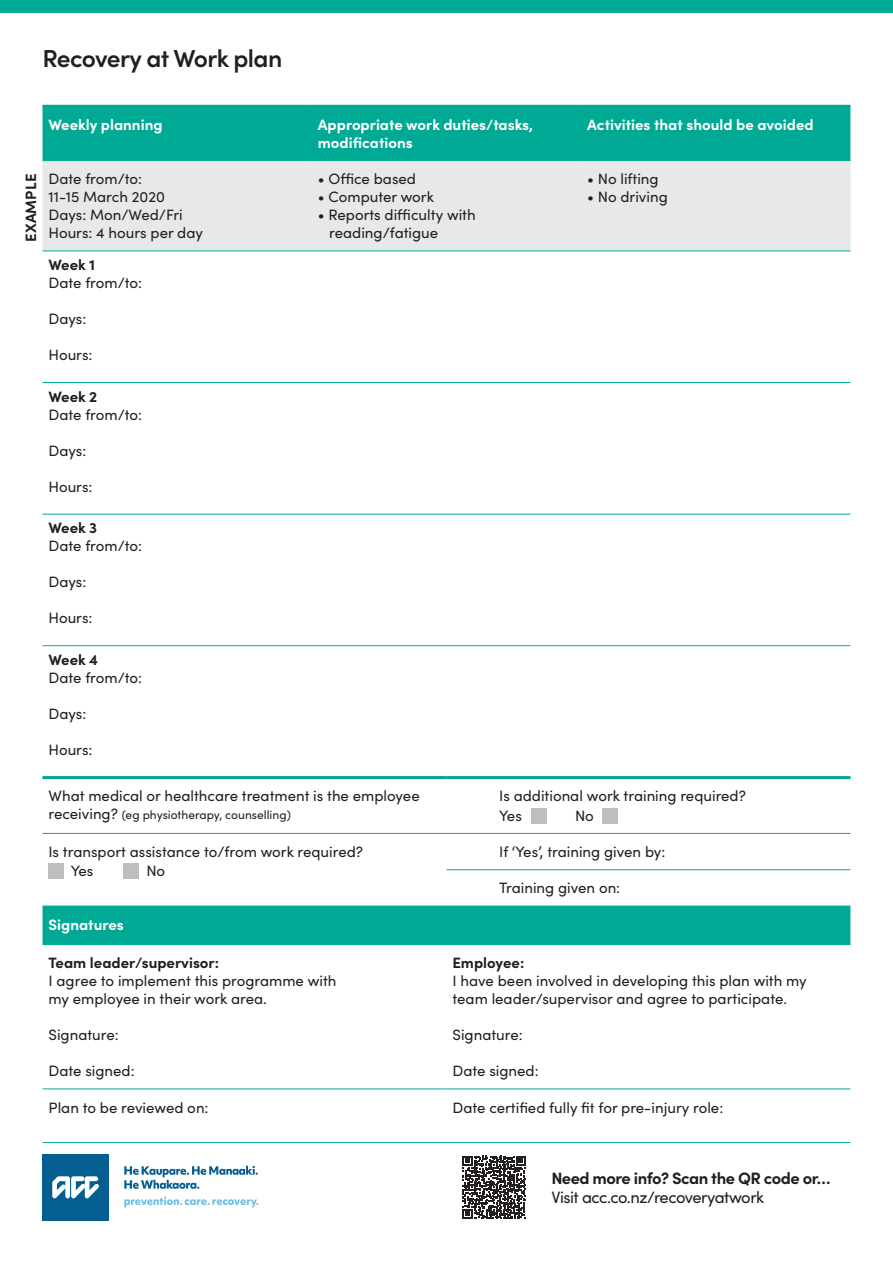
<style>
.page{position:relative;width:893px;height:1263px;background:#fff}
.page>*{position:absolute;margin:0;border:0;box-sizing:border-box;transform-origin:0 0}
.Main_Heading{font:600 24.6px "Sofia Pro";letter-spacing:-.025em;color:#231f20}
.t1{font:700 16.5px "Sofia Pro";letter-spacing:-.03em;color:#231f20}
.t2{font:16.5px "Sofia Pro";letter-spacing:-.03em;color:#231f20}
.Body_Copy_Black{font:15px/18px "Sofia Pro";color:#231f20}
.Body_Copy_Black-2{font:700 15px/18px "Sofia Pro";color:#fff}
.t3{font:700 15px "Sofia Pro";color:#231f20}
.Body_Copy_Black-3{font:12px "Sofia Pro";color:#231f20}
.s1{font-size:15px}
</style>
<div class="page">
<div style="left:0;top:0;width:893px;height:12px;background:#00a994"></div>
<div style="left:43px;top:108px;width:807px;height:52px;background:#00a994"></div>
<div style="left:43px;top:161px;width:807px;height:90px;background:#e7e8e8"></div>
<hr style="left:43px;top:105px;width:269px;height:3px;background:#00a994">
<hr style="left:312px;top:105px;width:269px;height:3px;background:#00a994">
<hr style="left:581px;top:105px;width:269px;height:3px;background:#00a994">
<hr style="left:43px;top:160px;width:269px;height:1px;background:#00a994">
<hr style="left:312px;top:160px;width:269px;height:1px;background:#00a994">
<hr style="left:581px;top:160px;width:269px;height:1px;background:#00a994">
<hr style="left:43px;top:251px;width:269px;height:1px;background:#00a994">
<hr style="left:312px;top:251px;width:269px;height:1px;background:#00a994">
<hr style="left:581px;top:251px;width:269px;height:1px;background:#00a994">
<hr style="left:43px;top:382px;width:269px;height:1px;background:#00a994">
<hr style="left:312px;top:382px;width:269px;height:1px;background:#00a994">
<hr style="left:581px;top:382px;width:269px;height:1px;background:#00a994">
<hr style="left:43px;top:514px;width:269px;height:1px;background:#00a994">
<hr style="left:312px;top:514px;width:269px;height:1px;background:#00a994">
<hr style="left:581px;top:514px;width:269px;height:1px;background:#00a994">
<hr style="left:43px;top:645px;width:269px;height:1px;background:#00a994">
<hr style="left:312px;top:645px;width:269px;height:1px;background:#00a994">
<hr style="left:581px;top:645px;width:269px;height:1px;background:#00a994">
<svg style="left:124px;top:1166px;width:134px;height:23px"></svg>
<div style="left:43px;top:1154px;width:66px;height:66px;background:#045e8f"></div>
<svg style="left:124px;top:1196px;width:134px;height:11px"></svg>
<svg style="left:52px;top:1176px;width:47px;height:22px"></svg>
<hr style="left:43px;top:1142px;width:807px;height:1px;background:#00a994">
<svg style="left:463px;top:1156px;width:63px;height:63px"></svg>
<div style="left:43px;top:907px;width:807px;height:37px;background:#00a994"></div>
<hr style="left:43px;top:776px;width:403px;height:3px;background:#00a994">
<hr style="left:446px;top:776px;width:404px;height:3px;background:#00a994">
<hr style="left:43px;top:833px;width:403px;height:1px;background:#00a994">
<hr style="left:446px;top:833px;width:404px;height:1px;background:#00a994">
<hr style="left:446px;top:869px;width:404px;height:1px;background:#00a994">
<hr style="left:43px;top:906px;width:403px;height:1px;background:#00a994">
<hr style="left:446px;top:906px;width:404px;height:1px;background:#00a994">
<hr style="left:43px;top:944px;width:403px;height:1px;background:#00a994">
<hr style="left:446px;top:944px;width:404px;height:1px;background:#00a994">
<hr style="left:43px;top:1088px;width:403px;height:1px;background:#00a994">
<hr style="left:446px;top:1088px;width:404px;height:1px;background:#00a994">
<div style="left:531px;top:808px;width:16px;height:15px;background:#bcbec0"></div>
<div style="left:48px;top:863px;width:15px;height:16px;background:#bcbec0"></div>
<div style="left:602px;top:808px;width:16px;height:15px;background:#bcbec0"></div>
<div style="left:123px;top:863px;width:16px;height:16px;background:#bcbec0"></div>
<p class="Main_Heading" style="left:43px;top:39px;width:241px">Recovery at Work plan</p>
<p class="t3" style="left:20px;top:242px;width:70px;rotate:-90deg">EXAMPLE</p>
<p class="Body_Copy_Black-2" style="left:49px;top:114px;width:116px">Weekly planning</p>
<p class="Body_Copy_Black-2" style="left:318px;top:114px;width:217px">Appropriate work duties/tasks, modifications</p>
<p class="Body_Copy_Black-2" style="left:587px;top:114px;width:228px">Activities that should be avoided</p>
<p class="Body_Copy_Black" style="left:49px;top:169px;width:95px">Date from/to:</p>
<p class="Body_Copy_Black" style="left:49px;top:187px;width:118px">11-15 March 2020</p>
<p class="Body_Copy_Black" style="left:49px;top:205px;width:136px">Days: Mon/Wed/Fri</p>
<p class="Body_Copy_Black" style="left:49px;top:223px;width:156px">Hours: 4 hours per day</p>
<p class="Body_Copy_Black" style="left:587px;top:169px;width:73px">• No lifting</p>
<p class="Body_Copy_Black" style="left:587px;top:187px;width:82px">• No driving</p>
<p class="Body_Copy_Black" style="left:318px;top:169px;width:100px">• Office based</p>
<p class="Body_Copy_Black" style="left:318px;top:187px;width:118px">• Computer work</p>
<p class="Body_Copy_Black" style="left:329px;top:205px;width:148px;text-indent:-11px">• Reports difficulty with reading/fatigue</p>
<p class="t3" style="left:49px;top:253px;width:48px">Week 1</p>
<p class="Body_Copy_Black" style="left:49px;top:273px;width:95px">Date from/to:</p>
<p class="Body_Copy_Black" style="left:49px;top:309px;width:39px">Days:</p>
<p class="Body_Copy_Black" style="left:49px;top:345px;width:45px">Hours:</p>
<p class="t3" style="left:49px;top:385px;width:50px">Week 2</p>
<p class="Body_Copy_Black" style="left:49px;top:405px;width:95px">Date from/to:</p>
<p class="Body_Copy_Black" style="left:49px;top:441px;width:39px">Days:</p>
<p class="Body_Copy_Black" style="left:49px;top:477px;width:45px">Hours:</p>
<p class="t3" style="left:49px;top:517px;width:50px">Week 3</p>
<p class="Body_Copy_Black" style="left:49px;top:536px;width:95px">Date from/to:</p>
<p class="Body_Copy_Black" style="left:49px;top:572px;width:39px">Days:</p>
<p class="Body_Copy_Black" style="left:49px;top:608px;width:45px">Hours:</p>
<p class="t3" style="left:49px;top:648px;width:51px">Week 4</p>
<p class="Body_Copy_Black" style="left:49px;top:668px;width:95px">Date from/to:</p>
<p class="Body_Copy_Black" style="left:49px;top:704px;width:39px">Days:</p>
<p class="Body_Copy_Black" style="left:49px;top:740px;width:45px">Hours:</p>
<p class="Body_Copy_Black" style="left:49px;top:786px;width:373px">What medical or healthcare treatment is the employee</p>
<p class="Body_Copy_Black-3" style="left:49px;top:806px;width:244px"><span class="s1">receiving?</span> (eg physiotherapy, counselling)</p>
<p class="Body_Copy_Black" style="left:49px;top:842px;width:316px">Is transport assistance to/from work required?</p>
<p class="Body_Copy_Black" style="left:71px;top:861px;width:24px">Yes</p>
<p class="Body_Copy_Black" style="left:146px;top:861px;width:20px">No</p>
<p class="Body_Copy_Black-2" style="left:49px;top:914px;width:77px">Signatures</p>
<p class="t3" style="left:49px;top:951px;width:172px">Team leader/supervisor:</p>
<p class="Body_Copy_Black" style="left:49px;top:971px;width:289px">I agree to implement this programme with my employee in their work area.</p>
<p class="Body_Copy_Black" style="left:49px;top:1025px;width:72px">Signature:</p>
<p class="Body_Copy_Black" style="left:49px;top:1061px;width:88px">Date signed:</p>
<p class="Body_Copy_Black" style="left:499px;top:785px;width:248px;line-height:19.5px">Is additional work training required?<br>Yes</p>
<p class="Body_Copy_Black" style="left:575px;top:805px;width:20px">No</p>
<p class="Body_Copy_Black" style="left:499px;top:842px;width:168px">If ‘Yes’, training given by:</p>
<p class="Body_Copy_Black" style="left:499px;top:878px;width:122px">Training given on:</p>
<p class="t3" style="left:452px;top:951px;width:73px">Employee:</p>
<p class="Body_Copy_Black" style="left:452px;top:971px;width:356px">I have been involved in developing this plan with my team leader/supervisor and agree to participate.</p>
<p class="Body_Copy_Black" style="left:452px;top:1025px;width:72px">Signature:</p>
<p class="Body_Copy_Black" style="left:452px;top:1061px;width:88px">Date signed:</p>
<p class="Body_Copy_Black" style="left:49px;top:1097px;width:162px">Plan to be reviewed on:</p>
<p class="Body_Copy_Black" style="left:452px;top:1097px;width:272px">Date certified fully fit for pre-injury role:</p>
<p class="t1" style="left:551px;top:1165px;width:281px">Need more info? Scan the QR code or…</p>
<p class="t2" style="left:551px;top:1185px;width:214px">Visit acc.co.nz/recoveryatwork</p>
</div>
